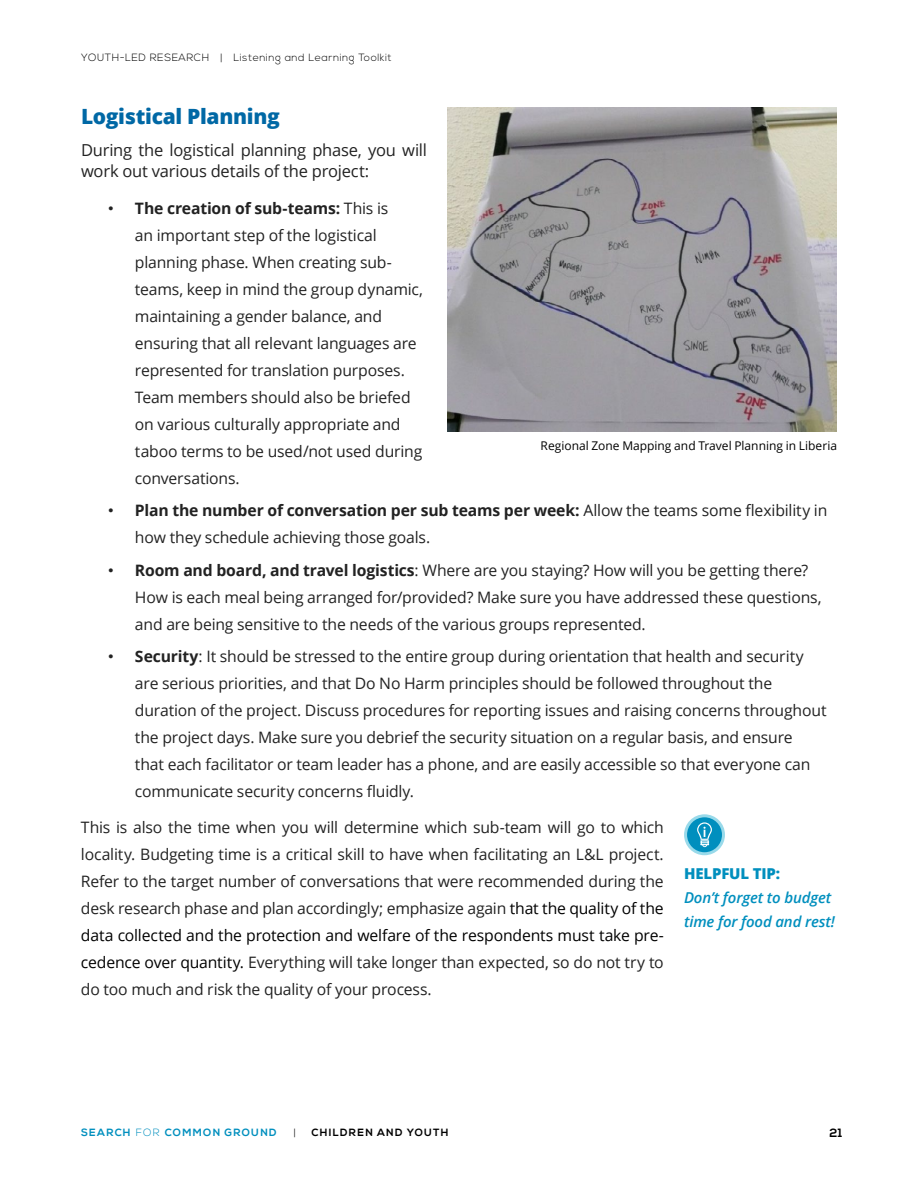
<style>
.page{position:relative;width:918px;height:1188px;background:#fff}
.page>*{position:absolute;margin:0;border:0;box-sizing:border-box;transform-origin:0 0}
.t1{font:800 21px "Open Sans";letter-spacing:-.015em;color:#0068a5}
.t2{font:16.5px/21px "Open Sans";letter-spacing:-.015em;color:#222}
.t3{font:15.75px/27px "Open Sans";letter-spacing:-.01em;color:#222}
.t4{font:italic 600 15px/24px "Open Sans";letter-spacing:-.01em;color:#008fbe}
.t5{font:800 15px "Open Sans";letter-spacing:-.01em;color:#008fbe}
.t6{font:12px "Open Sans";color:#000}
.t7{font:700 12px "Nexa";color:#000}
.t8{font:300 10.5px "Nexa";letter-spacing:.05em;color:#000}
.t9{font:700 10.5px "Nexa";letter-spacing:.125em;color:#008fbe}
.t10{font:700 10.5px "Nexa";letter-spacing:.13em;color:#000}
.s1{font-family:"Arial"}
.s2{font-weight:700}
.s3{color:#000}
.s4{font-weight:300}
</style>
<div class="page">
<svg style="left:686px;top:816px;width:37px;height:38px"></svg>
<div style="left:684px;top:814px;width:41px;height:41px;border:3px solid #99daea;border-radius:50%"></div>
<svg style="left:697px;top:822px;width:15px;height:25px"></svg>
<img style="left:447px;top:108px;width:390px;height:324px">
<p class="t8" style="left:81px;top:51px;width:312px">YOUTH-LED RESEARCH | Listening and Learning Toolkit</p>
<h1 class="t1" style="left:81px;top:100px;width:200px">Logistical Planning</h1>
<p class="t2" style="left:81px;top:139px;width:348px">During the logistical planning phase, you will work out various details of the project:</p>
<p class="t3" style="left:135px;top:194px;width:289px;text-indent:-27px"><span class="s1">•</span> <span class="s2">The creation of sub-teams:</span> This is<br>an important step of the logistical planning phase. When creating sub&shy;teams, keep in mind the group dynamic, maintaining a gender balance, and ensuring that all relevant languages are represented for translation purposes.<br>Team members should also be briefed on various culturally appropriate and taboo terms to be used/not used during conversations.</p>
<p class="t3" style="left:135px;top:497px;width:694px;text-indent:-27px"><span class="s1">•</span> <span class="s2">Plan the number of conversation per sub teams per week:</span> Allow the teams some flexibility in how they schedule achieving those goals.</p>
<p class="t3" style="left:135px;top:556px;width:688px;text-indent:-27px"><span class="s1">•</span> <span class="s2">Room and board, and travel logistics</span>: Where are you staying? How will you be getting there?<br>How is each meal being arranged for/provided? Make sure you have addressed these questions, and are being sensitive to the needs of the various groups represented.</p>
<p class="t3" style="left:135px;top:642px;width:693px;text-indent:-27px"><span class="s1">•</span> <span class="s2">Security</span>: It should be stressed to the entire group during orientation that health and security are serious priorities, and that Do No Harm principles should be followed throughout the duration of the project. Discuss procedures for reporting issues and raising concerns throughout the project days. Make sure you debrief the security situation on a regular basis, and ensure<br>that each facilitator or team leader has a phone, and are easily accessible so that everyone can communicate security concerns fluidly.</p>
<p class="t3" style="left:81px;top:814px;width:584px;text-align:justify">This is also the time when you will determine which sub-team will go to which locality. Budgeting time is a critical skill to have when facilitating an L&amp;L project.<br>Refer to the target number of conversations that were recommended during the desk research phase and plan accordingly; emphasize again <span class="s3">that the quality of the data collected and the protection and welfare of the respondents must take pre&shy;cedence over quantity.</span> Everything will take longer than expected, so do not try to do too much and risk the quality of your process.</p>
<p class="t6" style="left:541px;top:437px;width:298px">Regional Zone Mapping and Travel Planning in Liberia</p>
<p class="t5" style="left:684px;top:862px;width:98px">HELPFUL TIP:</p>
<p class="t4" style="left:684px;top:886px;width:152px">Don’t forget to budget time for food and rest!</p>
<p class="t9" style="left:81px;top:1126px;width:197px">SEARCH <span class="s4">FOR</span> COMMON GROUND</p>
<p class="t8" style="left:294px;top:1126px;width:4px">|</p>
<p class="t10" style="left:312px;top:1126px;width:139px">CHILDREN AND YOUTH</p>
<p class="t7" style="left:830px;top:1126px;width:14px">21</p>
</div>
